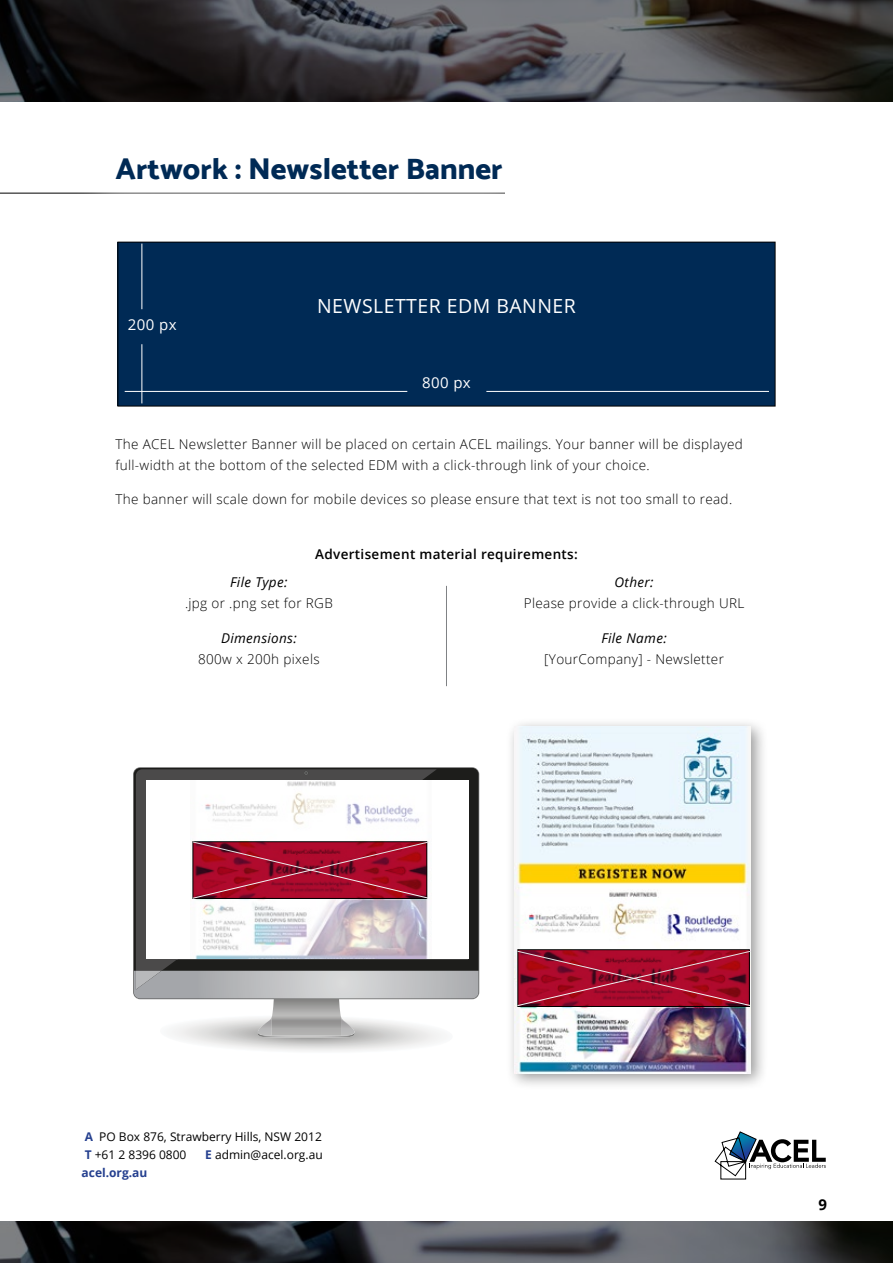
<style>
.page{position:relative;width:893px;height:1263px;background:#fff}
.page>*{position:absolute;margin:0;border:0;box-sizing:border-box;transform-origin:0 0}
.t1{font:30px "Mosk Extra Bold 800";color:#002a55}
.t2{font:19.5px "Open Sans";letter-spacing:.025em;color:#fff}
.t3{font:15px "Open Sans";letter-spacing:.025em;color:#fff}
.t4{font:700 15px "Open Sans";color:#000}
.t5{font:300 13.5px/21px "Open Sans";letter-spacing:.025em;color:#000}
.t6{font:italic 13.5px "Open Sans";letter-spacing:.025em;color:#000}
.t7{font:600 13.5px "Open Sans";letter-spacing:.025em;color:#000}
.t8{font:12px/18px "Open Sans";color:#000}
.t9{font:700 12px "Open Sans";color:#25408f}
.s1{font-weight:700;color:#25408f}
</style>
<div class="page">
<svg style="left:714px;top:1131px;width:112px;height:49px"></svg>
<hr style="left:0;top:193px;width:505px;height:1px;background:#000">
<div style="left:70px;top:111px;width:477px;height:114px;background:#fff"></div>
<svg style="left:134px;top:768px;width:345px;height:203px;background:#2b2b2a"></svg>
<svg style="left:134px;top:971px;width:345px;height:80px"></svg>
<svg style="left:136px;top:769px;width:301px;height:202px;background:#3b3a39"></svg>
<img style="left:136px;top:971px;width:26px;height:18px">
<svg style="left:304px;top:771px;width:4px;height:4px"></svg>
<div style="left:146px;top:780px;width:322px;height:179px;background:#fff"></div>
<img style="left:195px;top:781px;width:233px;height:178px">
<div style="left:505px;top:717px;width:263px;height:373px;background:#000;opacity:.4"></div>
<img style="left:515px;top:727px;width:236px;height:346px">
<img style="left:0;top:0;width:893px;height:102px">
<img style="left:0;top:1221px;width:893px;height:42px">
<hr style="left:446px;top:586px;width:1px;height:100px;background:#808285">
<svg style="left:192px;top:841px;width:237px;height:58px;background:#9c122e"></svg>
<svg style="left:517px;top:950px;width:235px;height:56px;background:#a2132f"></svg>
<div style="left:118px;top:242px;width:657px;height:164px;background:#002a55"></div>
<div style="left:118px;top:242px;width:657px;height:164px;border:1px solid #000"></div>
<hr style="left:125px;top:391px;width:282px;height:1px;background:#fff">
<hr style="left:142px;top:244px;width:1px;height:65px;background:#fff">
<hr style="left:142px;top:344px;width:1px;height:59px;background:#fff">
<hr style="left:486px;top:391px;width:283px;height:1px;background:#fff">
<h1 class="t1" style="left:115px;top:150px;width:388px">Artwork : Newsletter Banner</h1>
<p class="t3" style="left:128px;top:314px;width:50px">200 px</p>
<h2 class="t2" style="left:317px;top:293px;width:260px">NEWSLETTER EDM BANNER</h2>
<p class="t3" style="left:422px;top:373px;width:50px">800 px</p>
<p class="t5" style="left:115px;top:433px;width:629px">The ACEL Newsletter Banner will be placed on certain ACEL mailings. Your banner will be displayed full-width at the bottom of the selected EDM with a click-through link of your choice.</p>
<p class="t5" style="left:115px;top:488px;width:618px">The banner will scale down for mobile devices so please ensure that text is not too small to read.</p>
<p class="t7" style="left:315px;top:545px;width:264px">Advertisement material requirements:</p>
<p class="t6" style="left:230px;top:573px;width:59px">File Type:</p>
<p class="t5" style="left:185px;top:592px;width:149px">.jpg or .png set for RGB</p>
<p class="t6" style="left:221px;top:628px;width:77px">Dimensions:</p>
<p class="t5" style="left:198px;top:648px;width:123px">800w x 200h pixels</p>
<p class="t6" style="left:615px;top:573px;width:40px">Other:</p>
<p class="t5" style="left:524px;top:592px;width:222px">Please provide a click-through URL</p>
<p class="t6" style="left:601px;top:629px;width:67px">File Name:</p>
<p class="t5" style="left:544px;top:648px;width:181px">[YourCompany] - Newsletter</p>
<p class="t8" style="left:85px;top:1127px;width:239px"><span class="s1">A</span> PO Box 876, Strawberry Hills, NSW 2012<br><span class="s1">T</span> +61 2 8396 0800</p>
<p class="t8" style="left:205px;top:1145px;width:119px"><span class="s1">E</span> admin@acel.org.au</p>
<p class="t9" style="left:82px;top:1164px;width:67px">acel.org.au</p>
<p class="t4" style="left:818px;top:1194px;width:10px">9</p>
</div>
